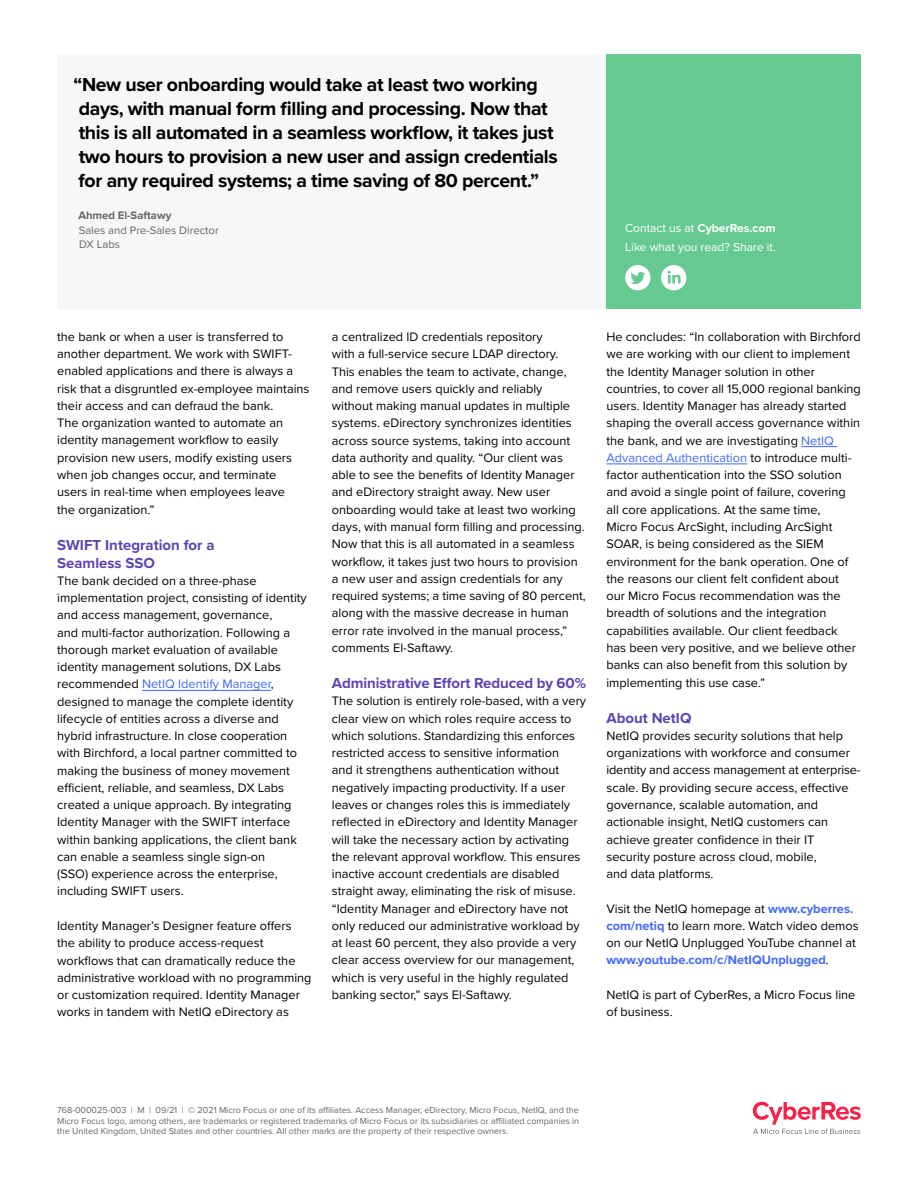
<style>
.page{position:relative;width:918px;height:1188px;background:#fff}
.page>*{position:absolute;margin:0;border:0;box-sizing:border-box;transform-origin:0 0}
.Pull_Quote_Screamer{font:700 19.5px/24px "Proxima Nova";letter-spacing:-.02em;color:#000}
.Header_b_Level1{font:700 15px/18px "Proxima Nova";color:#5c45b3}
.Body_c_8_5_11_5{font:12.75px/17.2px "Proxima Nova";color:#000}
.Contact_White{font:12px "Proxima Nova";color:#fff}
.Contact_White-2{font:700 12px "Proxima Nova";color:#fff}
.t1{font:11.25px "Proxima Nova";color:#656668}
.t2{font:700 11.25px "Proxima Nova";color:#656668}
.Mouse_Type{font:9px/10.5px "Proxima Nova";color:#656668;text-align:justify}
.s1{font-weight:400}
.s2{color:#4169fa}
.s3{font-weight:700;color:#4169fa}
</style>
<div class="page">
<hr style="left:142px;top:690px;width:129px;height:1px;background:#4169fa">
<hr style="left:801px;top:446px;width:36px;height:1px;background:#4169fa">
<hr style="left:606px;top:464px;width:141px;height:1px;background:#4169fa">
<div style="left:57px;top:54px;width:804px;height:254px;background:#f5f7f8"></div>
<div style="left:606px;top:54px;width:255px;height:254px;background:#66ca90"></div>
<div style="left:625px;top:265px;width:25px;height:25px;background:#fff;border-radius:13px"></div>
<svg style="left:630px;top:272px;width:15px;height:12px"></svg>
<div style="left:661px;top:265px;width:25px;height:25px;background:#fff;border-radius:13px"></div>
<svg style="left:668px;top:271px;width:13px;height:12px"></svg>
<svg style="left:753px;top:1102px;width:108px;height:32px"></svg>
<p class="Pull_Quote_Screamer" style="left:74px;top:72px;width:486px">“New user onboarding would take at least two working days, with manual form filling and processing. Now that this is all automated in a seamless workflow, it takes just two hours to provision a new user and assign credentials for any required systems; a time saving of 80 percent.”</p>
<p class="t2" style="left:78px;top:207px;width:95px">Ahmed El-Saftawy</p>
<p class="t1" style="left:79px;top:222px;width:142px">Sales and Pre-Sales Director</p>
<p class="t1" style="left:79px;top:236px;width:42px">DX Labs</p>
<p class="Contact_White-2" style="left:625px;top:219px;width:152px"><span class="s1">Contact us at</span> CyberRes.com</p>
<p class="Contact_White" style="left:625px;top:238px;width:152px">Like what you read? Share it.</p>
<p class="Body_c_8_5_11_5" style="left:57px;top:328px;width:254px">the bank or when a user is transferred to another department. We work with SWIFT&shy;enabled applications and there is always a risk that a disgruntled ex-employee maintains their access and can defraud the bank.<br>The organization wanted to automate an identity management workflow to easily provision new users, modify existing users when job changes occur, and terminate users in real-time when employees leave<br>the organization.”</p>
<p class="Header_b_Level1" style="left:57px;top:535px;width:159px">SWIFT Integration for a<br>Seamless SSO</p>
<p class="Body_c_8_5_11_5" style="left:57px;top:571px;width:251px">The bank decided on a three-phase implementation project, consisting of identity and access management, governance,<br>and multi-factor authorization. Following a thorough market evaluation of available identity management solutions, DX Labs recommended <span class="s2">NetIQ Identify Manager</span>, designed to manage the complete identity lifecycle of entities across a diverse and hybrid infrastructure. In close cooperation with Birchford, a local partner committed to making the business of money movement efficient, reliable, and seamless, DX Labs created a unique approach. By integrating Identity Manager with the SWIFT interface within banking applications, the client bank can enable a seamless single sign-on<br>(SSO) experience across the enterprise, including SWIFT users.</p>
<p class="Body_c_8_5_11_5" style="left:57px;top:917px;width:256px">Identity Manager’s Designer feature offers the ability to produce access-request workflows that can dramatically reduce the administrative workload with no programming or customization required. Identity Manager works in tandem with NetIQ eDirectory as</p>
<p class="Body_c_8_5_11_5" style="left:332px;top:328px;width:256px">a centralized ID credentials repository<br>with a full-service secure LDAP directory.<br>This enables the team to activate, change, and remove users quickly and reliably without making manual updates in multiple systems. eDirectory synchronizes identities across source systems, taking into account data authority and quality. “Our client was able to see the benefits of Identity Manager and eDirectory straight away. New user onboarding would take at least two working days, with manual form filling and processing.<br>Now that this is all automated in a seamless workflow, it takes just two hours to provision a new user and assign credentials for any required systems; a time saving of 80 percent, along with the massive decrease in human error rate involved in the manual process,” comments El-Saftawy.</p>
<p class="Header_b_Level1" style="left:332px;top:674px;width:256px">Administrative Effort Reduced by 60%</p>
<p class="Body_c_8_5_11_5" style="left:332px;top:692px;width:256px">The solution is entirely role-based, with a very clear view on which roles require access to which solutions. Standardizing this enforces restricted access to sensitive information<br>and it strengthens authentication without negatively impacting productivity. If a user leaves or changes roles this is immediately reflected in eDirectory and Identity Manager will take the necessary action by activating the relevant approval workflow. This ensures inactive account credentials are disabled straight away, eliminating the risk of misuse. “Identity Manager and eDirectory have not only reduced our administrative workload by at least 60 percent, they also provide a very clear access overview for our management, which is very useful in the highly regulated banking sector,” says El-Saftawy.</p>
<p class="Body_c_8_5_11_5" style="left:606px;top:328px;width:256px">He concludes: “In collaboration with Birchford we are working with our client to implement the Identity Manager solution in other countries, to cover all 15,000 regional banking users. Identity Manager has already started shaping the overall access governance within the bank, and we are investigating <span class="s2">NetIQ Advanced Authentication</span> to introduce multi&shy;factor authentication into the SSO solution and avoid a single point of failure, covering all core applications. At the same time,<br>Micro Focus ArcSight, including ArcSight SOAR, is being considered as the SIEM environment for the bank operation. One of the reasons our client felt confident about<br>our Micro Focus recommendation was the breadth of solutions and the integration capabilities available. Our client feedback<br>has been very positive, and we believe other banks can also benefit from this solution by implementing this use case.”</p>
<p class="Header_b_Level1" style="left:606px;top:708px;width:87px">About NetIQ</p>
<p class="Body_c_8_5_11_5" style="left:606px;top:726px;width:256px">NetIQ provides security solutions that help organizations with workforce and consumer identity and access management at enterprise&shy;scale. By providing secure access, effective governance, scalable automation, and actionable insight, NetIQ customers can achieve greater confidence in their IT security posture across cloud, mobile,<br>and data platforms.</p>
<p class="Body_c_8_5_11_5" style="left:606px;top:899px;width:254px">Visit the NetIQ homepage at <span class="s3">www.cyberres. com/netiq</span> to learn more. Watch video demos on our NetIQ Unplugged YouTube channel at <span class="s3">www.youtube.com/c/NetIQUnplugged</span>.</p>
<p class="Body_c_8_5_11_5" style="left:606px;top:986px;width:250px">NetIQ is part of CyberRes, a Micro Focus line of business.</p>
<p class="Mouse_Type" style="left:57px;top:1104px;width:524px">768-000025-003 | M | 09/21 | © 2021 Micro Focus or one of its affiliates. Access Manager, eDirectory, Micro Focus, NetIQ, and the Micro Focus logo, among others, are trademarks or registered trademarks of Micro Focus or its subsidiaries or affiliated companies in the United Kingdom, United States and other countries. All other marks are the property of their respective owners.</p>
</div>
